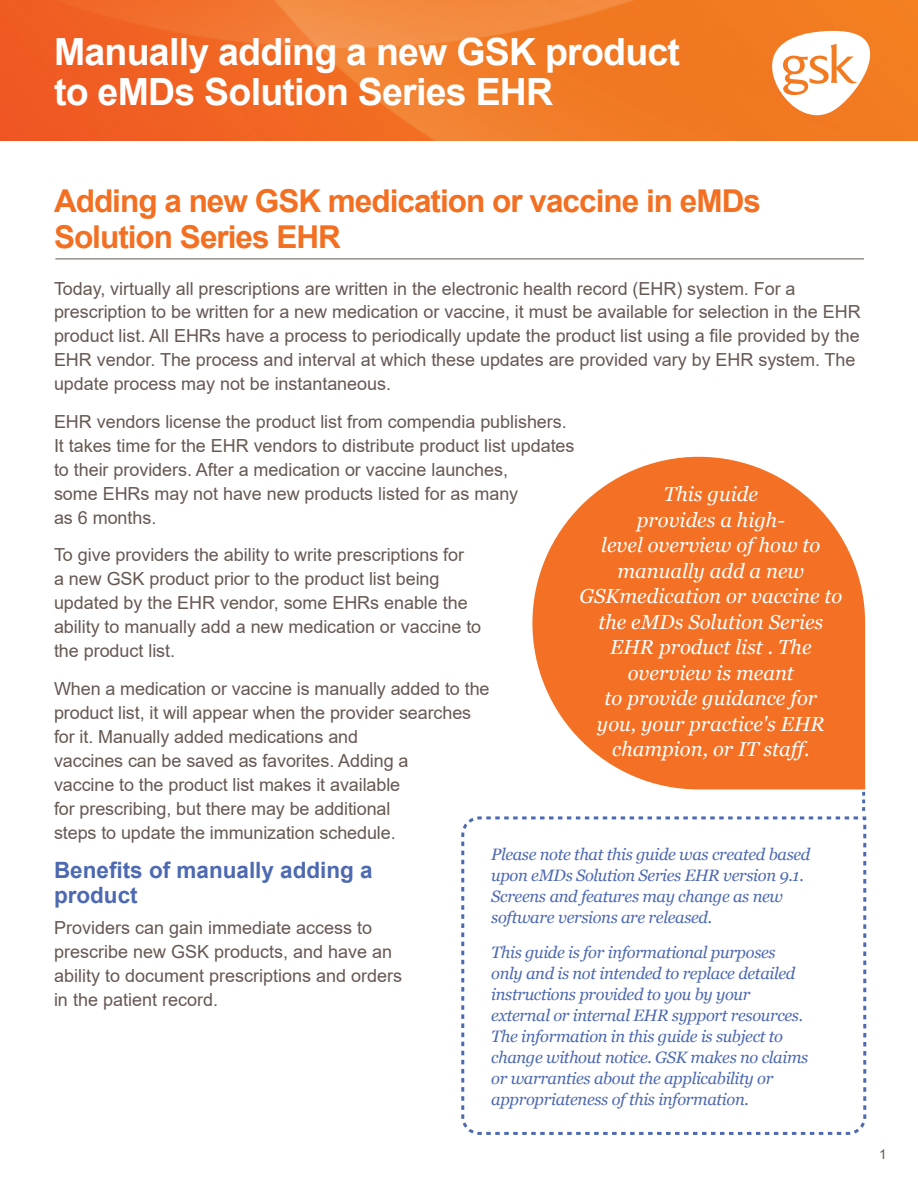
<style>
.page{position:relative;width:918px;height:1188px;background:#fff}
.page>*{position:absolute;margin:0;border:0;box-sizing:border-box;transform-origin:0 0}
.t1{font:700 37.5px/40.5px "Arial";letter-spacing:-.02em;color:#fff}
.t2{font:700 31.5px/36px "Arial";letter-spacing:-.03em;color:#f36f21}
.t3{font:700 22.5px/25.5px "Arial";color:#4d69b1}
.t4{font:italic 20.25px/25.5px "Georgia";color:#fff;text-align:center}
.t5{font:18px/24px "Arial";letter-spacing:-.005em;color:#665852}
.t6{font:italic 16.5px/21px "Georgia";letter-spacing:-.02em;color:#4d69b1}
.t7{font:13.5px "Arial";color:#665852}
.s1{font-style:inherit}
</style>
<div class="page">
<img style="left:0;top:0;width:918px;height:140px">
<svg style="left:772px;top:31px;width:98px;height:84px"></svg>
<svg style="left:461px;top:816px;width:406px;height:319px"></svg>
<svg style="left:532px;top:457px;width:333px;height:332px;fill:#f37024"></svg>
<svg style="left:484px;top:792px;width:382px;height:318px"></svg>
<hr style="left:55px;top:259px;width:809px;height:1px;background:#665852">
<h1 class="t1" style="left:54px;top:32px;width:628px">Manually adding a new GSK product to eMDs Solution Series EHR</h1>
<h2 class="t2" style="left:54px;top:183px;width:709px">Adding a new GSK medication or vaccine in eMDs<br>Solution Series EHR</h2>
<p class="t5" style="left:54px;top:276px;width:808px">Today, virtually all prescriptions are written in the electronic health record (EHR) system. For a prescription to be written for a new medication or vaccine, it must be available for selection in the EHR product list. All EHRs have a process to periodically update the product list using a file provided by the EHR vendor. The process and interval at which these updates are provided vary by EHR system. The update process may not be instantaneous.</p>
<p class="t5" style="left:54px;top:410px;width:522px">EHR vendors license the product list from compendia publishers.<br>It takes time for the EHR vendors to distribute product list updates to their providers. After a medication or vaccine launches,<br>some EHRs may not have new products listed for as many<br>as 6 months.</p>
<p class="t5" style="left:54px;top:543px;width:429px">To give providers the ability to write prescriptions for<br>a new GSK product prior to the product list being updated by the EHR vendor, some EHRs enable the ability to manually add a new medication or vaccine to the product list.</p>
<p class="t5" style="left:54px;top:676px;width:437px">When a medication or vaccine is manually added to the product list, it will appear when the provider searches for it. Manually added medications and<br>vaccines can be saved as favorites. Adding a<br>vaccine to the product list makes it available<br>for prescribing, but there may be additional<br>steps to update the immunization schedule.</p>
<p class="t3" style="left:54px;top:858px;width:320px">Benefits of manually adding a product</p>
<p class="t5" style="left:54px;top:916px;width:350px">Providers can gain immediate access to prescribe new GSK products, and have an ability to document prescriptions and orders in the patient record.</p>
<p class="t4" style="left:579px;top:482px;width:264px">This guide<br>provides a high-<br>level overview of how to manually add a new<br>GSK<span class="s1">medication or vaccine to the eMDs Solution Series<br></span>EHR <span class="s1">product</span> list . The overview is meant<br>to provide guidance for<br>you, your practice's EHR champion, or IT staff.</p>
<p class="t6" style="left:491px;top:844px;width:321px">Please note that this guide was created based upon eMDs Solution Series <span class="s1">EHR</span> version 9.1.<br>Screens and features may change as new software versions are released.</p>
<p class="t6" style="left:491px;top:942px;width:319px">This guide is for informational purposes only and is not intended to replace detailed instructions provided to you by your external or internal EHR sypport resources.<br>The information in this guide is subject to change without notice. GSK makes no claims or warranties about the applicability or appropriateness of this information.</p>
<p class="t7" style="left:879px;top:1145px;width:9px">1</p>
</div>
